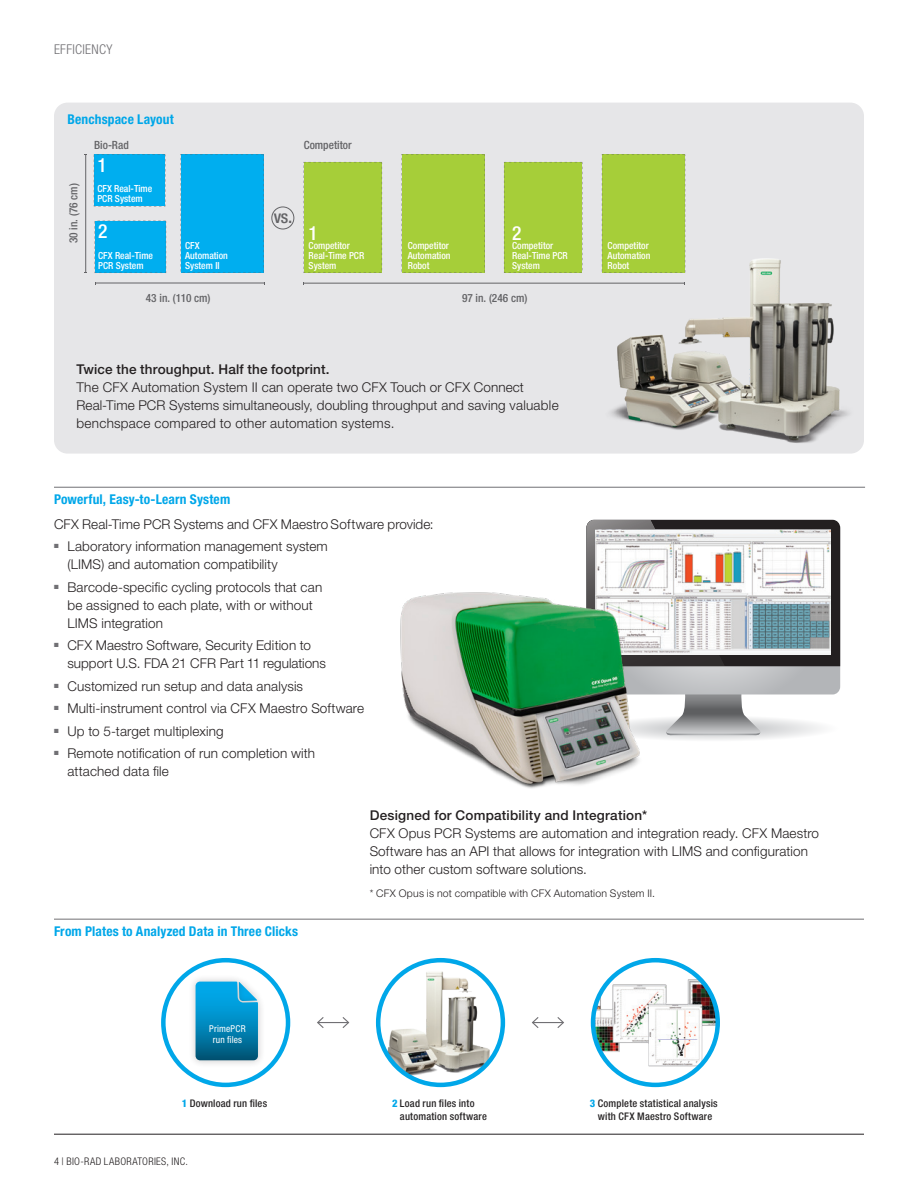
<style>
.page{position:relative;width:918px;height:1188px;background:#fff}
.page>*{position:absolute;margin:0;border:0;box-sizing:border-box;transform-origin:0 0}
.t1{font:500 condensed 19.5px "Helvetica Neue LT Std";color:#fff}
.t2{font:500 condensed 17.7px "Helvetica Neue LT Std";color:#636366}
.t3{font:300 13.5px/18px "Helvetica Neue LT Std";letter-spacing:.01em;color:#231f20}
.t4{font:700 condensed 13.5px "Helvetica Neue LT Std";letter-spacing:.01em;color:#00a7e9}
.t5{font:500 13.5px "Helvetica Neue LT Std";letter-spacing:.015em;color:#231f20}
.t6{font:300 condensed 13.5px "Helvetica Neue LT Std";letter-spacing:.02em;color:#717074}
.t7{font:500 condensed 11.4px "Helvetica Neue LT Std";color:#636366}
.t8{font:500 condensed 10.5px/13.5px "Helvetica Neue LT Std";letter-spacing:.02em;color:#262324;text-align:center}
.t9{font:300 10.5px "Helvetica Neue LT Std";letter-spacing:.02em;color:#231f20}
.t10{font:300 condensed 10.5px "Helvetica Neue LT Std";letter-spacing:.035em;color:#231f20}
.t11{font:500 condensed 9.75px/9.8px "Helvetica Neue LT Std";color:#fff}
.t12{font:condensed 9.45px/11.4px "Helvetica Neue LT Std";letter-spacing:.02em;color:#fff;text-align:center}
.s1{font-weight:800;color:#00a7e9}
</style>
<div class="page">
<hr style="left:54px;top:1134px;width:810px;height:1px;background:#231f20">
<div style="left:54px;top:103px;width:810px;height:351px;background:#e6e6e8;border-radius:14px"></div>
<div style="left:272px;top:207px;width:22px;height:22px;border:1px solid #636366;border-radius:50%"></div>
<div style="left:180px;top:154px;width:84px;height:119px;background:#00aeef"></div>
<div style="left:94px;top:154px;width:71px;height:52px;background:#00aeef"></div>
<div style="left:95px;top:221px;width:71px;height:52px;background:#00aeef"></div>
<hr style="left:95px;top:283px;width:169px;height:1px;background:#636366">
<div style="left:401px;top:154px;width:84px;height:119px;background:#a6ce39"></div>
<div style="left:303px;top:162px;width:79px;height:111px;background:#a6ce39"></div>
<div style="left:602px;top:154px;width:83px;height:97px;background:#a6ce39"></div>
<div style="left:504px;top:162px;width:79px;height:111px;background:#a6ce39"></div>
<hr style="left:304px;top:283px;width:381px;height:1px;background:#636366">
<hr style="left:85px;top:155px;width:1px;height:117px;background:#636366">
<svg style="left:657px;top:695px;width:165px;height:45px"></svg>
<svg style="left:657px;top:666px;width:183px;height:29px;background:#bdbec1"></svg>
<svg style="left:586px;top:520px;width:254px;height:146px;background:#444041"></svg>
<img style="left:596px;top:529px;width:234px;height:124px">
<img style="left:400px;top:575px;width:257px;height:214px">
<img style="left:596px;top:251px;width:253px;height:192px">
<hr style="left:318px;top:1022px;width:31px;height:1px;background:#717074">
<svg style="left:317px;top:1017px;width:8px;height:11px"></svg>
<svg style="left:341px;top:1017px;width:9px;height:11px"></svg>
<hr style="left:533px;top:1022px;width:30px;height:1px;background:#717074">
<svg style="left:532px;top:1017px;width:8px;height:11px"></svg>
<svg style="left:556px;top:1017px;width:8px;height:11px"></svg>
<svg style="left:593px;top:960px;width:125px;height:125px"></svg>
<img style="left:593px;top:977px;width:125px;height:92px">
<div style="left:591px;top:958px;width:129px;height:129px;border:4px solid #00a7e9;border-radius:50%"></div>
<svg style="left:378px;top:960px;width:125px;height:125px"></svg>
<img style="left:378px;top:967px;width:125px;height:111px">
<div style="left:376px;top:958px;width:129px;height:129px;border:4px solid #00a7e9;border-radius:50%"></div>
<svg style="left:163px;top:960px;width:125px;height:125px"></svg>
<div style="left:161px;top:958px;width:129px;height:129px;border:4px solid #00a7e9;border-radius:50%"></div>
<div style="left:188px;top:974px;width:78px;height:94px;background:#231f20;opacity:.24"></div>
<svg style="left:196px;top:982px;width:62px;height:78px;background:#0c8bbc"></svg>
<hr style="left:54px;top:919px;width:810px;height:1px;background:#717074">
<hr style="left:54px;top:487px;width:811px;height:1px;background:#717074">
<p class="t6" style="left:54px;top:41px;width:60px">EFFICIENCY</p>
<p class="t4" style="left:68px;top:111px;width:108px">Benchspace Layout</p>
<p class="t7" style="left:67px;top:243px;width:61px;rotate:-90deg">30 in. (76 cm)</p>
<p class="t7" style="left:94px;top:138px;width:36px">Bio-Rad</p>
<p class="t7" style="left:304px;top:138px;width:49px">Competitor</p>
<h1 class="t1" style="left:97px;top:153px;width:11px">1</h1>
<p class="t11" style="left:97px;top:184px;width:56px">CFX Real-Time<br>PCR System</p>
<h1 class="t1" style="left:98px;top:220px;width:11px">2</h1>
<p class="t11" style="left:98px;top:251px;width:56px">CFX Real-Time<br>PCR System</p>
<p class="t7" style="left:146px;top:291px;width:66px">43 in. (110 cm)</p>
<p class="t11" style="left:185px;top:241px;width:44px">CFX<br>Automation<br>System II</p>
<h2 class="t2" style="left:274px;top:207px;width:20px">vs.</h2>
<h1 class="t1" style="left:309px;top:221px;width:11px">1</h1>
<p class="t11" style="left:309px;top:241px;width:57px">Competitor<br>Real-Time PCR<br>System</p>
<p class="t11" style="left:608px;top:241px;width:44px">Competitor<br>Automation<br>Robot</p>
<h1 class="t1" style="left:512px;top:221px;width:11px">2</h1>
<p class="t11" style="left:512px;top:241px;width:57px">Competitor<br>Real-Time PCR<br>System</p>
<p class="t7" style="left:462px;top:291px;width:67px">97 in. (246 cm)</p>
<p class="t11" style="left:408px;top:241px;width:44px">Competitor<br>Automation<br>Robot</p>
<p class="t5" style="left:76px;top:361px;width:255px">Twice the throughput. Half the footprint.</p>
<p class="t3" style="left:76px;top:378px;width:484px">The CFX Automation System II can operate two CFX Touch or CFX Connect<br>Real-Time PCR Systems simultaneously, doubling throughput and saving valuable benchspace compared to other automation systems.</p>
<p class="t4" style="left:54px;top:491px;width:178px">Powerful, Easy-to-Learn System</p>
<p class="t3" style="left:54px;top:514px;width:381px">CFX Real-Time PCR Systems and CFX Maestro Software provide:</p>
<p class="t3" style="left:68px;top:537px;width:262px;text-indent:-14px"><sup>■</sup> Laboratory information management system (LIMS) and automation compatibility</p>
<p class="t3" style="left:68px;top:578px;width:256px;text-indent:-14px"><sup>■</sup> Barcode-specific cycling protocols that can be assigned to each plate, with or without<br>LIMS integration</p>
<p class="t3" style="left:68px;top:636px;width:260px;text-indent:-14px"><sup>■</sup> CFX Maestro Software, Security Edition to support U.S. FDA 21 CFR Part 11 regulations</p>
<p class="t3" style="left:54px;top:677px;width:251px"><sup>■</sup> Customized run setup and data analysis</p>
<p class="t3" style="left:54px;top:699px;width:312px"><sup>■</sup> Multi-instrument control via CFX Maestro Software</p>
<p class="t3" style="left:54px;top:722px;width:171px"><sup>■</sup> Up to 5-target multiplexing</p>
<p class="t3" style="left:68px;top:744px;width:249px;text-indent:-14px"><sup>■</sup> Remote notification of run completion with attached data file</p>
<p class="t4" style="left:54px;top:923px;width:246px">From Plates to Analyzed Data in Three Clicks</p>
<p class="t12" style="left:209px;top:1022px;width:38px">PrimePCR run files</p>
<p class="t8" style="left:182px;top:1096px;width:87px"><span class="s1">1</span> Download run files</p>
<p class="t10" style="left:54px;top:1155px;width:135px">4 | BIO-RAD LABORATORIES, INC.</p>
<p class="t5" style="left:370px;top:807px;width:279px">Designed for Compatibility and Integration*</p>
<p class="t3" style="left:370px;top:824px;width:451px">CFX Opus PCR Systems are automation and integration ready. CFX Maestro<br>Software has an API that allows for integration with LIMS and configuration into other custom software solutions.</p>
<p class="t9" style="left:370px;top:886px;width:287px">* CFX Opus is not compatible with CFX Automation System II.</p>
<p class="t8" style="left:400px;top:1096px;width:88px;text-align:left;text-indent:-8px"><span class="s1">2</span> Load run files into automation software</p>
<p class="t8" style="left:590px;top:1096px;width:129px"><span class="s1">3</span> Complete statistical analysis with CFX Maestro Software</p>
</div>
